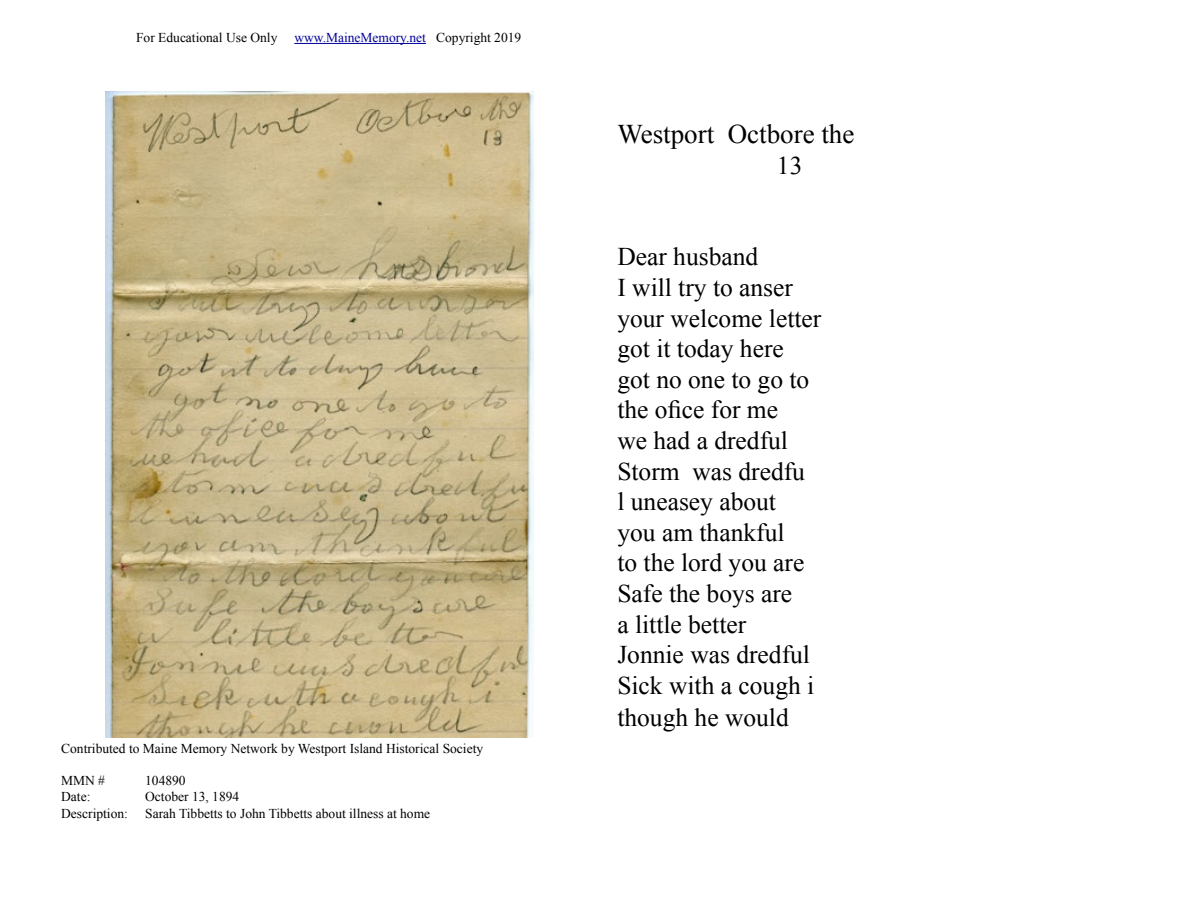
<style>
.page{position:relative;width:1188px;height:918px;background:#fff}
.page>*{position:absolute;margin:0;border:0;box-sizing:border-box;transform-origin:0 0}
.t1{font:27px "Times New Roman";color:#000}
.t2{font:25.5px/30.8px "Times New Roman";color:#000}
.t3{font:13.5px "Times New Roman";color:#000}
.s1{color:#009}
</style>
<div class="page">
<hr style="left:294px;top:43px;width:132px;height:1px;background:#009">
<img style="left:106px;top:92px;width:427px;height:646px">
<p class="t3" style="left:136px;top:28px;width:387px">For Educational Use Only <span class="s1">www.MaineMemory.net</span> Copyright 2019</p>
<p class="t3" style="left:61px;top:739px;width:423px">Contributed to Maine Memory Network by Westport Island Historical Society</p>
<p class="t3" style="left:61px;top:772px;width:45px">MMN #</p>
<p class="t3" style="left:145px;top:772px;width:42px">104890</p>
<p class="t3" style="left:61px;top:788px;width:31px">Date:</p>
<p class="t3" style="left:145px;top:788px;width:96px">October 13, 1894</p>
<p class="t3" style="left:61px;top:804px;width:68px">Description:</p>
<p class="t3" style="left:145px;top:804px;width:287px">Sarah Tibbetts to John Tibbetts about illness at home</p>
<p class="t1" style="left:617px;top:116px;width:239px">Westport Octbore the</p>
<p class="t2" style="left:777px;top:149px;width:27px">13</p>
<p class="t2" style="left:617px;top:241px;width:205px">Dear husband<br>I will try to anser your welcome letter got it today here got no one to go to the ofice for me<br>we had a dredful<br>Storm was dredfu<br>l uneasey about<br>you am thankful<br>to the lord you are<br>Safe the boys are<br>a little better<br>Jonnie was dredful<br>Sick with a cough i though he would</p>
</div>
